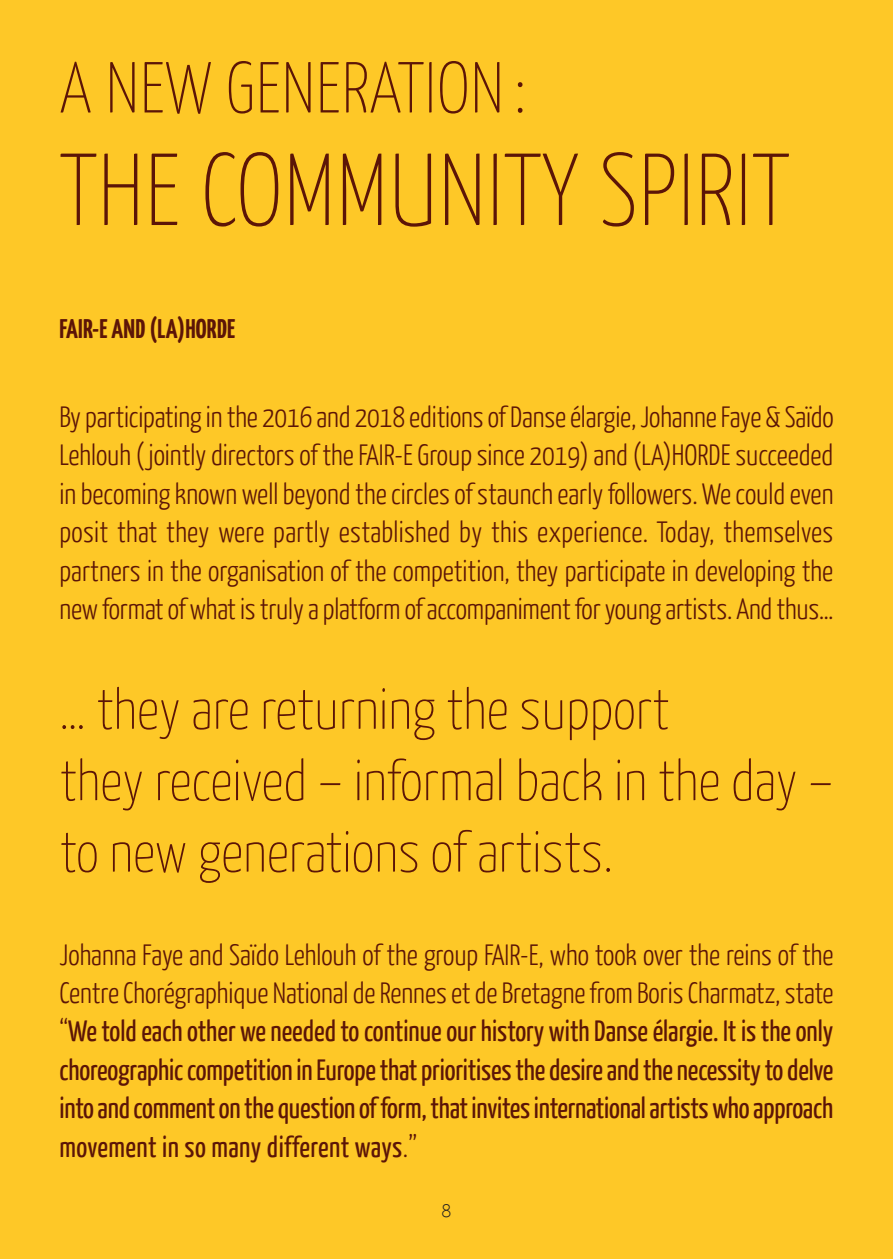
<style>
.page{position:relative;width:893px;height:1259px;background:#fec827}
.page>*{position:absolute;margin:0;border:0;box-sizing:border-box;transform-origin:0 0}
.t1{font:100 102px "Yanone Kaffeesatz";letter-spacing:.01em;color:#5c1507}
.t2{font:100 72px "Yanone Kaffeesatz";letter-spacing:.01em;color:#5c1507}
.t3{font:100 57px/71.4px "Yanone Kaffeesatz";color:#5c1507}
.t4{font:300 29.4px/38.4px "Yanone Kaffeesatz";letter-spacing:-.005em;color:#5c1507;text-align:justify}
.t5{font:29.4px/38.4px "Yanone Kaffeesatz";color:#5c1507;text-align:justify}
.t6{font:700 27px "Yanone Kaffeesatz";letter-spacing:.01em;color:#5c1507}
.t7{font:300 18px "TT Rounds Condensed";color:#231f20}
.s1{font-weight:300}
</style>
<div class="page">
<h2 class="t2" style="left:60px;top:43px;width:468px">A NEW GENERATION :</h2>
<h1 class="t1" style="left:60px;top:127px;width:731px">THE COMMUNITY SPIRIT</h1>
<p class="t6" style="left:60px;top:310px;width:177px">FAIR-E AND (LA)HORDE</p>
<p class="t4" style="left:60px;top:397px;width:776px">By participating in the 2016 and 2018 editions of Danse élargie, Johanne Faye &amp; Saïdo Lehlouh ( jointly directors of the FAIR-E Group since 2019) and (LA)HORDE succeeded in becoming known well beyond the circles of staunch early followers. We could even posit that they were partly established by this experience. Today, themselves partners in the organisation of the competition, they participate in developing the new format of what is truly a platform of accompaniment for young artists. And thus…</p>
<h3 class="t3" style="left:60px;top:672px;width:775px">… they are returning the support<br>they received – informal back in the day – to new generations of artists.</h3>
<p class="t5" style="left:60px;top:934px;width:775px"><span class="s1">Johanna Faye and Saïdo Lehlouh of the group FAIR-E, who took over the reins of the Centre Chorégraphique National de Rennes et de Bretagne from Boris Charmatz, state “</span>We told each other we needed to continue our history with Danse élargie. It is the only choreographic competition in Europe that prioritises the desire and the necessity to delve into and comment on the question of form, that invites international artists who approach movement in so many different ways<span class="s1">.”</span></p>
<p class="t7" style="left:442px;top:1198px;width:11px">8</p>
</div>
